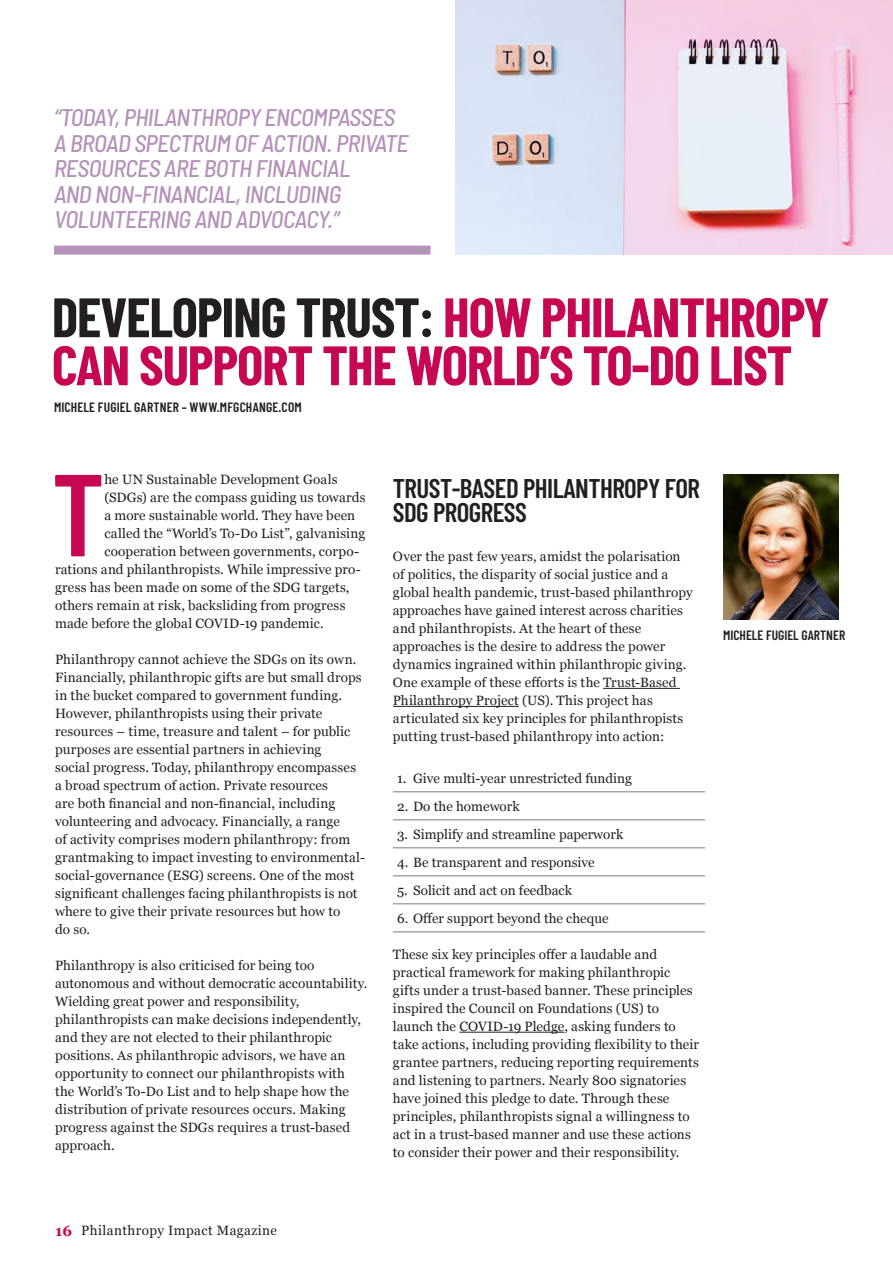
<style>
.page{position:relative;width:893px;height:1263px;background:#fff}
.page>*{position:absolute;margin:0;border:0;box-sizing:border-box;transform-origin:0 0}
.Drop_Cap_Body{font:600 116.4px "Barlow Condensed";color:#c60751}
.Main_title_large{font:700 55.5px/48px "Barlow Condensed";letter-spacing:-.02em;color:#c60751}
.Body_Text{font:600 27px/24px "Barlow Condensed";letter-spacing:-.02em;color:#231f20}
.Quote_large{font:italic 500 semi-condensed 24px/25.5px "Barlow";letter-spacing:-.02em;color:#b592b9}
.Body_Text-2{font:13.5px/18px "Georgia";letter-spacing:.01em;color:#231f20}
.Drop_Cap_Body-2{font:13.5px "Georgia";letter-spacing:.01em;color:#231f20}
.By_Name{font:600 13.5px "Barlow Condensed";letter-spacing:.015em;color:#231f20}
.Body_Text-3{font:13.5px "Georgia";letter-spacing:.03em;color:#231f20}
.author_name{font:600 13.5px "Barlow Condensed";color:#231f20}
.s1{color:#231f20}
.s2{font-weight:700;font-size:15px;color:#c60751}
</style>
<div class="page">
<hr style="left:603px;top:688px;width:77px;height:1px;background:#231f20">
<hr style="left:393px;top:706px;width:126px;height:1px;background:#231f20">
<hr style="left:393px;top:791px;width:312px;height:1px;background:#7c7c7c">
<hr style="left:393px;top:819px;width:312px;height:1px;background:#7c7c7c">
<hr style="left:393px;top:847px;width:312px;height:1px;background:#7c7c7c">
<hr style="left:393px;top:875px;width:312px;height:1px;background:#7c7c7c">
<hr style="left:393px;top:903px;width:312px;height:1px;background:#7c7c7c">
<hr style="left:393px;top:931px;width:312px;height:1px;background:#7c7c7c">
<hr style="left:459px;top:1032px;width:105px;height:1px;background:#231f20">
<img style="left:723px;top:474px;width:116px;height:146px">
<img style="left:455px;top:0;width:438px;height:255px">
<div style="left:54px;top:246px;width:377px;height:9px;background:#b592b9"></div>
<p class="Quote_large" style="left:54px;top:103px;width:356px">“TODAY, PHILANTHROPY ENCOMPASSES<br>A BROAD SPECTRUM OF ACTION. PRIVATE<br>RESOURCES ARE BOTH FINANCIAL<br>AND NON-FINANCIAL, INCLUDING<br>VOLUNTEERING AND ADVOCACY.”</p>
<p class="Main_title_large" style="left:52px;top:290px;width:779px"><span class="s1">DEVELOPING TRUST:</span> HOW PHILANTHROPY<br>CAN SUPPORT THE WORLD’S TO-DO LIST</p>
<p class="By_Name" style="left:54px;top:398px;width:249px">MICHELE FUGIEL GARTNER – WWW.MFGCHANGE.COM</p>
<p class="Drop_Cap_Body" style="left:52px;top:432px;width:54px">T</p>
<p class="Drop_Cap_Body-2" style="left:104px;top:470px;width:235px">he UN Sustainable Development Goals</p>
<p class="Drop_Cap_Body-2" style="left:104px;top:488px;width:263px">(SDGs) are the compass guiding us towards</p>
<p class="Drop_Cap_Body-2" style="left:104px;top:506px;width:252px">a more sustainable world. They have been</p>
<p class="Drop_Cap_Body-2" style="left:104px;top:524px;width:262px">called the “World’s To-Do List”, galvanising</p>
<p class="Drop_Cap_Body-2" style="left:104px;top:542px;width:256px">cooperation between governments, corpo-</p>
<p class="Drop_Cap_Body-2" style="left:55px;top:560px;width:307px">rations and philanthropists. While impressive pro-</p>
<p class="Drop_Cap_Body-2" style="left:55px;top:578px;width:296px">gress has been made on some of the SDG targets,</p>
<p class="Drop_Cap_Body-2" style="left:55px;top:596px;width:292px">others remain at risk, backsliding from progress</p>
<p class="Drop_Cap_Body-2" style="left:55px;top:614px;width:270px">made before the global COVID-19 pandemic.</p>
<p class="Body_Text-2" style="left:55px;top:650px;width:311px">Philanthropy cannot achieve the SDGs on its own.<br>Financially, philanthropic gifts are but small drops in the bucket compared to government funding.<br>However, philanthropists using their private resources – time, treasure and talent – for public purposes are essential partners in achieving<br>social progress. Today, philanthropy encompasses a broad spectrum of action. Private resources<br>are both financial and non-financial, including volunteering and advocacy. Financially, a range<br>of activity comprises modern philanthropy: from grantmaking to impact investing to environmental&shy;social-governance (ESG) screens. One of the most significant challenges facing philanthropists is not where to give their private resources but how to<br>do so.</p>
<p class="Body_Text-2" style="left:55px;top:956px;width:314px">Philanthropy is also criticised for being too autonomous and without democratic accountability.<br>Wielding great power and responsibility, philanthropists can make decisions independently, and they are not elected to their philanthropic positions. As philanthropic advisors, we have an opportunity to connect our philanthropists with the World’s To-Do List and to help shape how the distribution of private resources occurs. Making progress against the SDGs requires a trust-based approach.</p>
<p class="Body_Text-3" style="left:55px;top:1221px;width:223px"><span class="s2">16</span> Philanthropy Impact Magazine</p>
<p class="Body_Text" style="left:393px;top:475px;width:308px">TRUST-BASED PHILANTHROPY FOR<br>SDG PROGRESS</p>
<p class="Body_Text-2" style="left:393px;top:547px;width:301px">Over the past few years, amidst the polarisation of politics, the disparity of social justice and a global health pandemic, trust-based philanthropy approaches have gained interest across charities and philanthropists. At the heart of these approaches is the desire to address the power dynamics ingrained within philanthropic giving.<br>One example of these efforts is the Trust-Based Philanthropy Project (US). This project has articulated six key principles for philanthropists putting trust-based philanthropy into action:</p>
<p class="Body_Text-2" style="left:397px;top:769px;width:236px">1. Give multi-year unrestricted funding</p>
<p class="Body_Text-2" style="left:397px;top:797px;width:124px">2. Do the homework</p>
<p class="Body_Text-2" style="left:397px;top:825px;width:228px">3. Simplify and streamline paperwork</p>
<p class="Body_Text-2" style="left:397px;top:853px;width:199px">4. Be transparent and responsive</p>
<p class="Body_Text-2" style="left:397px;top:881px;width:176px">5. Solicit and act on feedback</p>
<p class="Body_Text-2" style="left:397px;top:909px;width:213px">6. Offer support beyond the cheque</p>
<p class="Body_Text-2" style="left:393px;top:945px;width:308px">These six key principles offer a laudable and practical framework for making philanthropic gifts under a trust-based banner. These principles inspired the Council on Foundations (US) to launch the COVID-19 Pledge, asking funders to take actions, including providing flexibility to their grantee partners, reducing reporting requirements and listening to partners. Nearly 800 signatories have joined this pledge to date. Through these principles, philanthropists signal a willingness to act in a trust-based manner and use these actions to consider their power and their responsibility.</p>
<p class="author_name" style="left:723px;top:625px;width:124px">MICHELE FUGIEL GARTNER</p>
</div>
